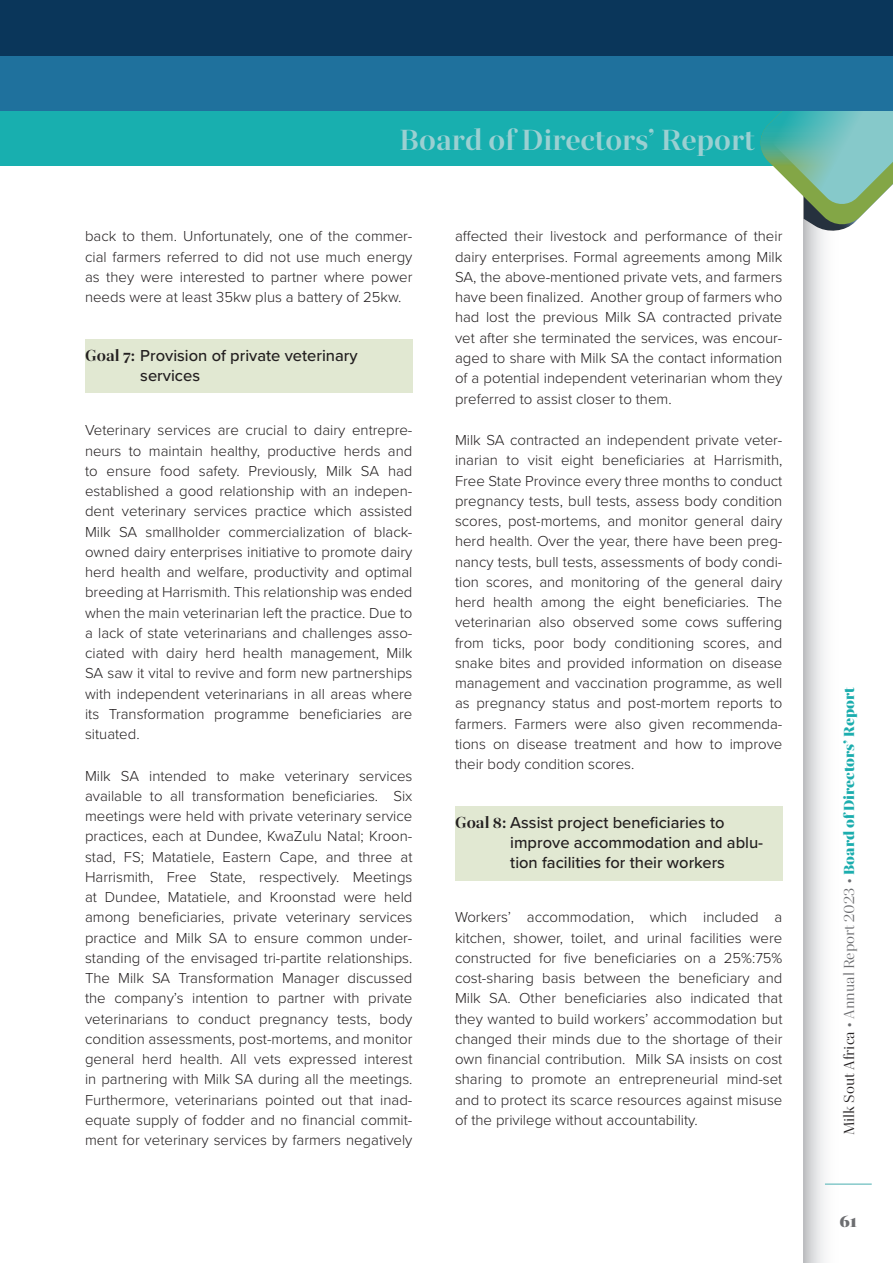
<style>
.page{position:relative;width:893px;height:1263px;background:#fff}
.page>*{position:absolute;margin:0;border:0;box-sizing:border-box;transform-origin:0 0}
.t1{font:700 30px "Quinn Display";color:#9bd0d2}
.t2{font:900 18px "Quinn Display";color:#6c6d70}
.t3{font:500 16.5px/20.2px "Proxima Nova";color:#231f20}
.body{font:300 15px/20.2px "Proxima Nova";color:#231f20;text-align:justify}
.t4{font:900 15px "Quinn Display";color:#1cadae}
.s1{font-family:"Quinn Display";font-weight:700}
.s2{font-weight:400;color:#231f20}
.s3{font-weight:400;color:#6c6d70}
</style>
<div class="page">
<div style="left:804px;top:0;width:42px;height:1263px;background:linear-gradient(to right,#d0d2d4,#fff)"></div>
<hr style="left:825px;top:1183px;width:47px;height:2px;background:#86c9ca">
<div style="left:0;top:111px;width:893px;height:55px;background:#18afaf"></div>
<svg style="left:760px;top:111px;width:133px;height:131px"></svg>
<div style="left:0;top:55px;width:893px;height:56px;background:#1f719d"></div>
<div style="left:0;top:0;width:893px;height:55px;background:#0a365a"></div>
<div style="left:85px;top:339px;width:327px;height:54px;background:#e1e8d2"></div>
<div style="left:455px;top:806px;width:327px;height:74px;background:#e1e8d2"></div>
<h1 class="t1" style="left:400px;top:121px;width:357px">Board of Directors’ Report</h1>
<p class="body" style="left:85px;top:226px;width:329px">back to them. Unfortunately, one of the commer&shy;cial farmers referred to did not use much energy as they were interested to partner where power needs were at least 35kw plus a battery of 25kw.</p>
<p class="t3" style="left:140px;top:345px;width:219px;text-indent:-55px"><span class="s1">Goal 7:</span> Provision of private veterinary services</p>
<p class="body" style="left:85px;top:419px;width:329px">Veterinary services are crucial to dairy entrepre&shy;neurs to maintain healthy, productive herds and to ensure food safety. Previously, Milk SA had established a good relationship with an indepen&shy;dent veterinary services practice which assisted Milk SA smallholder commercialization of black&shy;owned dairy enterprises initiative to promote dairy herd health and welfare, productivity and optimal breeding at Harrismith. This relationship was ended when the main veterinarian left the practice. Due to a lack of state veterinarians and challenges asso&shy;ciated with dairy herd health management, Milk SA saw it vital to revive and form new partnerships with independent veterinarians in all areas where its Transformation programme beneficiaries are situated.</p>
<p class="body" style="left:85px;top:765px;width:329px">Milk SA intended to make veterinary services available to all transformation beneficiaries. Six meetings were held with private veterinary service practices, each at Dundee, KwaZulu Natal; Kroon&shy;stad, FS; Matatiele, Eastern Cape, and three at Harrismith, Free State, respectively. Meetings at Dundee, Matatiele, and Kroonstad were held among beneficiaries, private veterinary services practice and Milk SA to ensure common under&shy;standing of the envisaged tri-partite relationships.<br>The Milk SA Transformation Manager discussed the company’s intention to partner with private veterinarians to conduct pregnancy tests, body condition assessments, post-mortems, and monitor general herd health. All vets expressed interest in partnering with Milk SA during all the meetings.<br>Furthermore, veterinarians pointed out that inad&shy;equate supply of fodder and no financial commit&shy;ment for veterinary services by farmers negatively</p>
<p class="body" style="left:455px;top:226px;width:329px">affected their livestock and performance of their dairy enterprises. Formal agreements among Milk SA, the above-mentioned private vets, and farmers have been finalized. Another group of farmers who had lost the previous Milk SA contracted private vet after she terminated the services, was encour&shy;aged to share with Milk SA the contact information of a potential independent veterinarian whom they preferred to assist closer to them.</p>
<p class="body" style="left:455px;top:429px;width:329px">Milk SA contracted an independent private veter&shy;inarian to visit eight beneficiaries at Harrismith, Free State Province every three months to conduct pregnancy tests, bull tests, assess body condition scores, post-mortems, and monitor general dairy herd health. Over the year, there have been preg&shy;nancy tests, bull tests, assessments of body condi&shy;tion scores, and monitoring of the general dairy herd health among the eight beneficiaries. The veterinarian also observed some cows suffering from ticks, poor body conditioning scores, and snake bites and provided information on disease management and vaccination programme, as well as pregnancy status and post-mortem reports to farmers. Farmers were also given recommenda&shy;tions on disease treatment and how to improve their body condition scores.</p>
<p class="t3" style="left:510px;top:811px;width:254px;text-indent:-55px"><span class="s1">Goal 8:</span> Assist project beneficiaries to improve accommodation and ablu&shy;tion facilities for their workers</p>
<p class="body" style="left:455px;top:906px;width:329px">Workers’ accommodation, which included a kitchen, shower, toilet, and urinal facilities were constructed for five beneficiaries on a 25%:75% cost-sharing basis between the beneficiary and Milk SA. Other beneficiaries also indicated that they wanted to build workers’ accommodation but changed their minds due to the shortage of their own financial contribution. Milk SA insists on cost sharing to promote an entrepreneurial mind-set and to protect its scarce resources against misuse of the privilege without accountability.</p>
<p class="t4" style="left:840px;top:1135px;width:449px;rotate:-90deg"><span class="s2">Milk Sout Africa</span> <span class="s3">• Annual Report 2023 •</span> Board of Directors’ Report</p>
<p class="t2" style="left:840px;top:1210px;width:19px">61</p>
</div>
